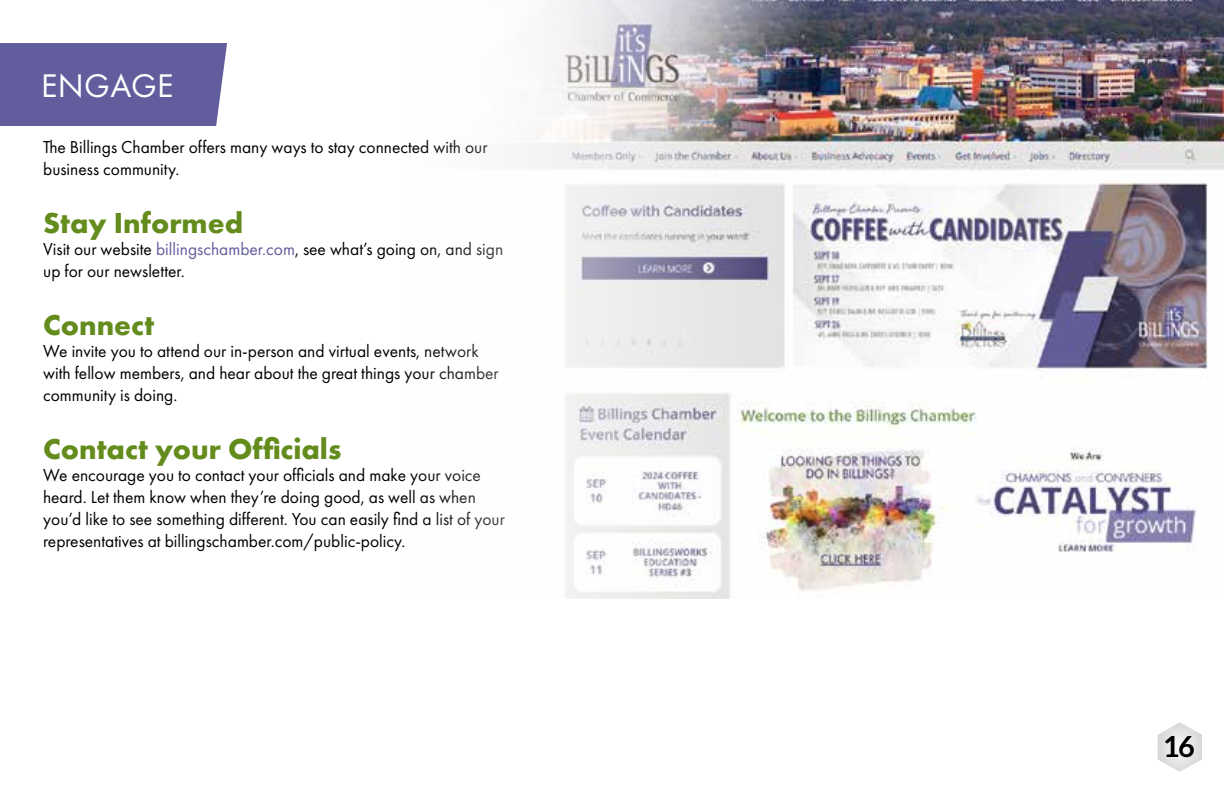
<style>
.page{position:relative;width:1224px;height:792px;background:#fff}
.page>*{position:absolute;margin:0;border:0;box-sizing:border-box;transform-origin:0 0}
.t1{font:34px "Futura PT";letter-spacing:.01em;color:#fff}
.t2{font:700 30px "Futura PT";color:#638c1c}
.t3{font:700 29px "Aleo";color:#000}
.t4{font:18px/22px "Futura PT";color:#000}
.s1{color:#625d9c}
</style>
<div class="page">
<div style="left:0;top:43px;width:227px;height:83px;background:#625d9c"></div>
<img style="left:517px;top:0;width:707px;height:598px">
<svg style="left:1158px;top:722px;width:44px;height:50px"></svg>
<h1 class="t1" style="left:41px;top:66px;width:134px">ENGAGE</h1>
<p class="t4" style="left:43px;top:136px;width:446px">The Billings Chamber offers many ways to stay connected with our business community.</p>
<h2 class="t2" style="left:43px;top:204px;width:202px">Stay Informed</h2>
<p class="t4" style="left:43px;top:238px;width:462px">Visit our website <span class="s1">billingschamber.com</span>, see what’s going on, and sign up for our newsletter.</p>
<h2 class="t2" style="left:43px;top:306px;width:113px">Connect</h2>
<p class="t4" style="left:43px;top:340px;width:457px">We invite you to attend our in-person and virtual events, network with fellow members, and hear about the great things your chamber community is doing.</p>
<h2 class="t2" style="left:43px;top:430px;width:300px">Contact your Officials</h2>
<p class="t4" style="left:43px;top:464px;width:463px">We encourage you to contact your officials and make your voice heard. Let them know when they’re doing good, as well as when you’d like to see something different. You can easily find a list of your representatives at billingschamber.com/public-policy.</p>
<h3 class="t3" style="left:1165px;top:730px;width:31px">16</h3>
</div>
